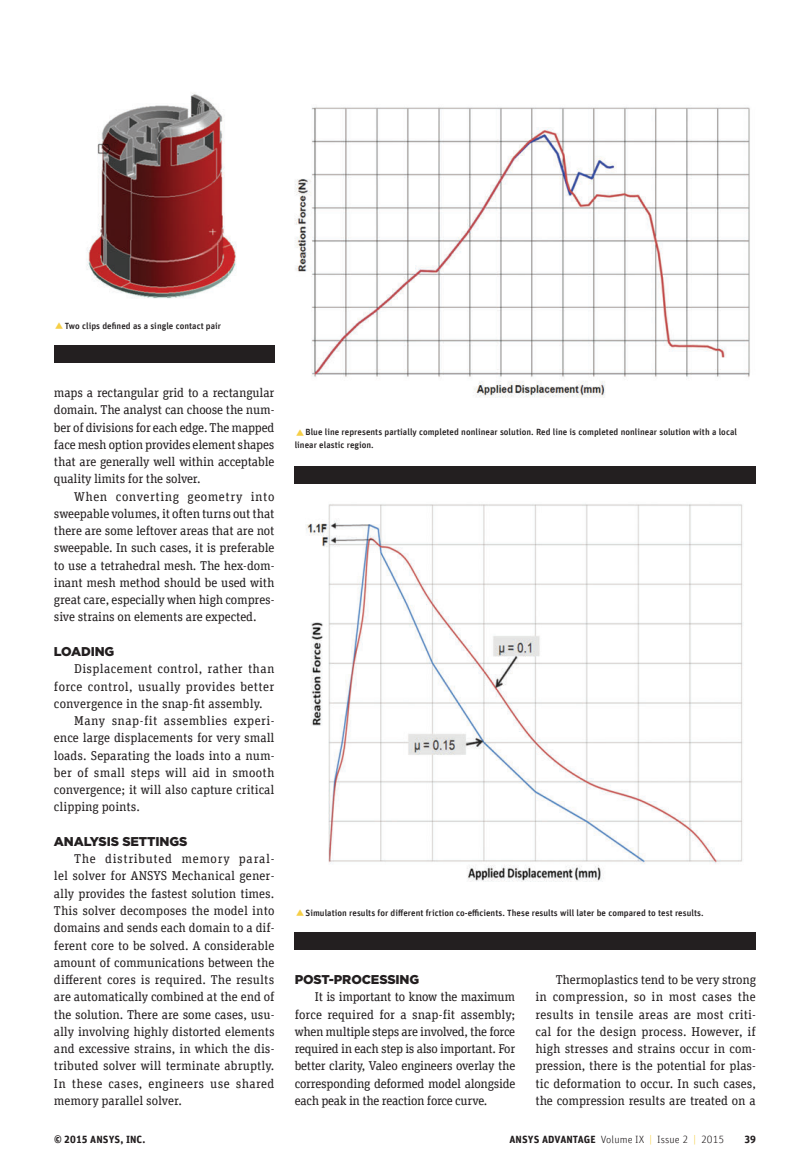
<style>
.page{position:relative;width:810px;height:1170px;background:#fff}
.page>*{position:absolute;margin:0;border:0;box-sizing:border-box;transform-origin:0 0}
.Body_Copy{font:12.75px/17.2px "Unit Slab Offc Pro";letter-spacing:-.01em;color:#231f20;text-align:justify}
.Subhead{font:900 12.75px "Gotham";letter-spacing:-.01em;color:#231f20}
.t1{font:300 10.5px "Unit Offc Pro";letter-spacing:.01em;color:#231f20}
.t2{font:700 10.5px "Unit Offc Pro";letter-spacing:.01em;color:#231f20}
.Feature_Caption{font:500 9px/12.9px "Unit Offc Pro";letter-spacing:.005em;color:#231f20}
.s1{font-weight:700}
.s2{color:#f6cf46}
</style>
<div class="page">
<img style="left:295px;top:107px;width:455px;height:291px">
<div style="left:295px;top:466px;width:461px;height:18px;background:#231f20"></div>
<img style="left:87px;top:93px;width:149px;height:206px">
<div style="left:54px;top:345px;width:220px;height:18px;background:#231f20"></div>
<img style="left:306px;top:504px;width:437px;height:378px">
<div style="left:295px;top:932px;width:461px;height:17px;background:#231f20"></div>
<p class="Feature_Caption" style="left:65px;top:318px;width:158px">Two clips defined as a single contact pair</p>
<p class="Body_Copy" style="left:54px;top:383px;width:222px">maps a rectangular grid to a rectangular domain. The analyst can choose the num&shy;ber of divisions for each edge. The mapped face mesh option provides element shapes that are generally well within acceptable quality limits for the solver.</p>
<p class="Body_Copy" style="left:54px;top:487px;width:222px;text-indent:20px">When converting geometry into sweepable volumes, it often turns out that there are some leftover areas that are not sweepable. In such cases, it is preferable to use a tetrahedral mesh. The hex-dom&shy;inant mesh method should be used with great care, especially when high compres&shy;sive strains on elements are expected.</p>
<p class="Subhead" style="left:54px;top:644px;width:62px">LOADING</p>
<p class="Body_Copy" style="left:54px;top:659px;width:222px;text-indent:20px">Displacement control, rather than force control, usually provides better convergence in the snap-fit assembly.</p>
<p class="Body_Copy" style="left:54px;top:711px;width:222px;text-indent:20px">Many snap-fit assemblies experi&shy;ence large displacements for very small loads. Separating the loads into a num&shy;ber of small steps will aid in smooth convergence; it will also capture critical clipping points.</p>
<p class="Subhead" style="left:54px;top:833px;width:135px">ANALYSIS SETTINGS</p>
<p class="Body_Copy" style="left:54px;top:849px;width:222px;text-indent:20px">The distributed memory paral&shy;lel solver for ANSYS Mechanical gener&shy;ally provides the fastest solution times.<br>This solver decomposes the model into domains and sends each domain to a dif&shy;ferent core to be solved. A considerable amount of communications between the different cores is required. The results are automatically combined at the end of the solution. There are some cases, usu&shy;ally involving highly distorted elements and excessive strains, in which the dis&shy;tributed solver will terminate abruptly.<br>In these cases, engineers use shared memory parallel solver.</p>
<p class="Feature_Caption" style="left:295px;top:425px;width:444px;text-indent:11px">Blue line represents partially completed nonlinear solution. Red line is completed nonlinear solution with a local linear elastic region.</p>
<p class="Feature_Caption" style="left:306px;top:905px;width:400px">Simulation results for different friction co-efficients. These results will later be compared to test results.</p>
<p class="Subhead" style="left:295px;top:971px;width:126px">POST-PROCESSING</p>
<p class="Body_Copy" style="left:295px;top:987px;width:222px;text-indent:20px">It is important to know the maximum force required for a snap-fit assembly; when multiple steps are involved, the force required in each step is also important. For better clarity, Valeo engineers overlay the corresponding deformed model alongside each peak in the reaction force curve.</p>
<p class="Body_Copy" style="left:535px;top:970px;width:222px;text-indent:20px">Thermoplastics tend to be very strong in compression, so in most cases the results in tensile areas are most criti&shy;cal for the design process. However, if high stresses and strains occur in com&shy;pression, there is the potential for plas&shy;tic deformation to occur. In such cases, the compression results are treated on a</p>
<p class="t2" style="left:54px;top:1131px;width:93px">© 2015 ANSYS, INC.</p>
<p class="t1" style="left:509px;top:1132px;width:216px"><span class="s1">ANSYS ADVANTAGE</span> Volume IX <span class="s2">|</span> Issue 2 <span class="s2">|</span> 2015</p>
<p class="t2" style="left:744px;top:1131px;width:13px">39</p>
</div>
